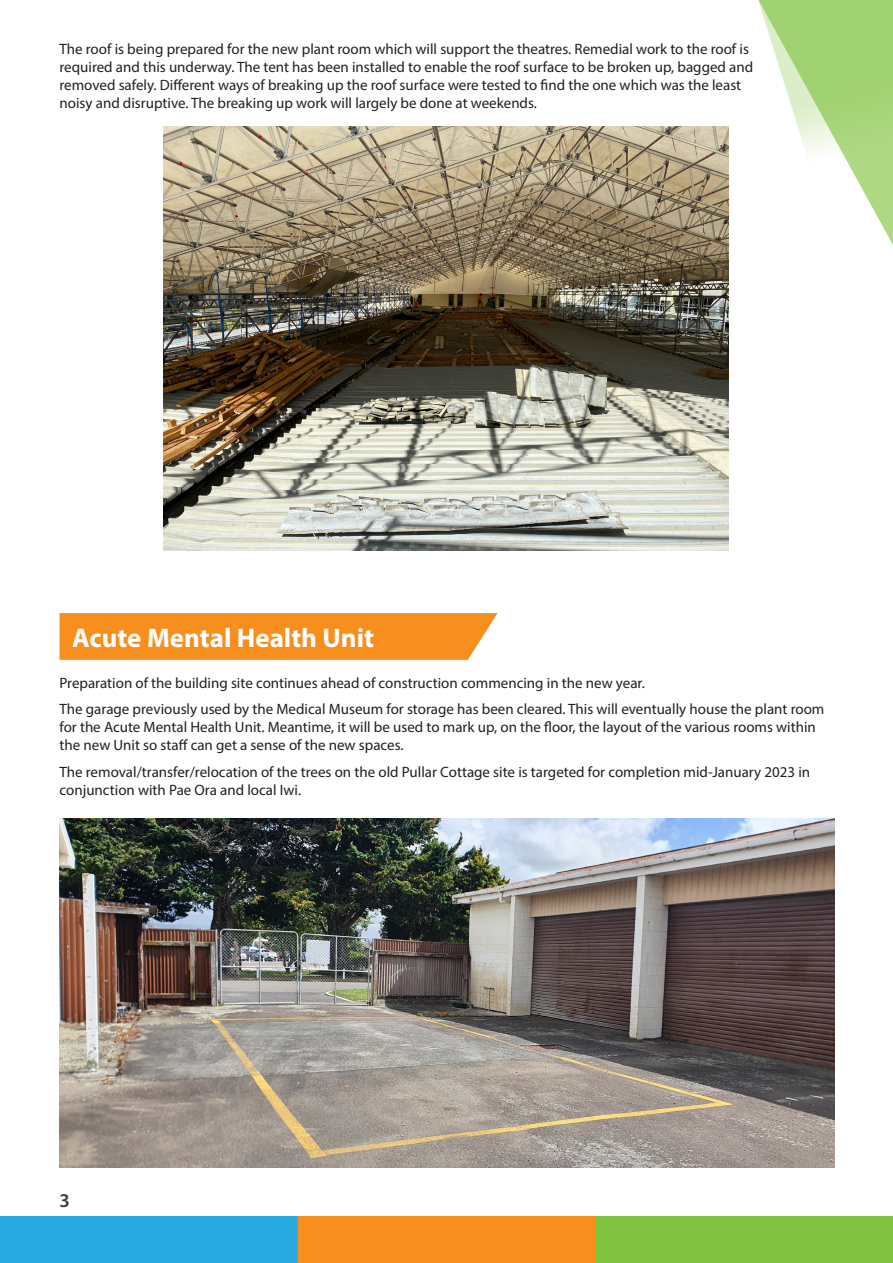
<style>
.page{position:relative;width:893px;height:1263px;background:#fff}
.page>*{position:absolute;margin:0;border:0;box-sizing:border-box;transform-origin:0 0}
.t1{font:700 27px "Myriad Pro";color:#fff}
.t2{font:600 19.5px "Myriad Pro";color:#3e3e3f}
.t3{font:15px/18px "Myriad Pro";color:#231f20}
</style>
<div class="page">
<div style="left:0;top:1216px;width:298px;height:47px;background:#29abe2"></div>
<div style="left:298px;top:1216px;width:298px;height:47px;background:#f68f1e"></div>
<div style="left:596px;top:1216px;width:297px;height:47px;background:#81c340"></div>
<svg style="left:758px;top:0;width:135px;height:245px"></svg>
<img style="left:164px;top:127px;width:564px;height:423px">
<svg style="left:60px;top:613px;width:438px;height:47px;background:#f69326"></svg>
<img style="left:60px;top:818px;width:775px;height:349px">
<p class="t3" style="left:60px;top:40px;width:695px">The roof is being prepared for the new plant room which will support the theatres. Remedial work to the roof is required and this underway. The tent has been installed to enable the roof surface to be broken up, bagged and removed safely. Different ways of breaking up the roof surface were tested to find the one which was the least noisy and disruptive. The breaking up work will largely be done at weekends.</p>
<h1 class="t1" style="left:72px;top:620px;width:303px">Acute Mental Health Unit</h1>
<p class="t3" style="left:60px;top:669px;width:766px;line-height:26.5px">Preparation of the building site continues ahead of construction commencing in the new year.<br>The garage previously used by the Medical Museum for storage has been cleared. This will eventually house the plant room</p>
<p class="t3" style="left:60px;top:718px;width:758px">for the Acute Mental Health Unit. Meantime, it will be used to mark up, on the floor, the layout of the various rooms within the new Unit so staff can get a sense of the new spaces.</p>
<p class="t3" style="left:60px;top:762px;width:752px">The removal/transfer/relocation of the trees on the old Pullar Cottage site is targeted for completion mid-January 2023 in conjunction with Pae Ora and local Iwi.</p>
<h2 class="t2" style="left:60px;top:1188px;width:12px">3</h2>
</div>
